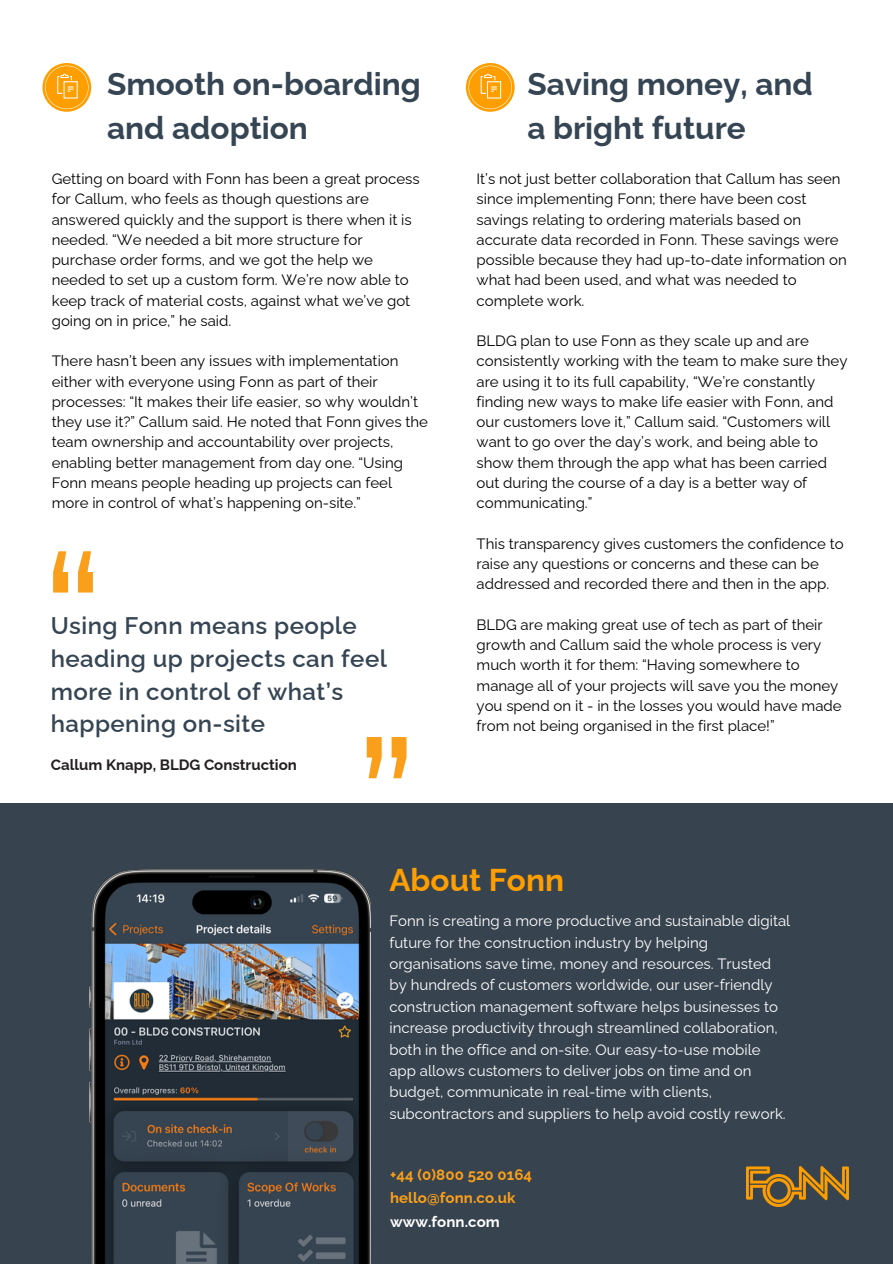
<style>
.page{position:relative;width:893px;height:1264px;background:#fff}
.page>*{position:absolute;margin:0;border:0;box-sizing:border-box;transform-origin:0 0}
.t1{font:500 180px "Raleway";color:#f99f1b}
.t2{font:700 31.5px/43.8px "Raleway";color:#364553}
.t3{font:700 31.5px "Raleway";color:#ff9e00}
.t4{font:600 24px/32.7px "Raleway";letter-spacing:.02em;color:#364553}
.t5{font:15px/20.2px "Raleway";color:#000}
.t6{font:15px/21.3px "Raleway";color:#fff}
.t7{font:700 15px/23.7px "Raleway";letter-spacing:.005em;color:#f99f1b}
.t8{font:700 15px "Raleway";color:#231f20}
.s1{color:#fff}
</style>
<div class="page">
<svg style="left:42px;top:63px;width:49px;height:49px"></svg>
<svg style="left:45px;top:66px;width:44px;height:43px;background:#ffb133"></svg>
<svg style="left:466px;top:63px;width:48px;height:49px"></svg>
<svg style="left:468px;top:66px;width:44px;height:43px;background:#ffb132"></svg>
<div style="left:0;top:803px;width:892px;height:460px;background:#37434f"></div>
<img style="left:746px;top:1166px;width:102px;height:40px">
<img style="left:89px;top:869px;width:282px;height:394px">
<p class="t2" style="left:107px;top:62px;width:315px">Smooth on-boarding and adoption</p>
<p class="t2" style="left:527px;top:62px;width:287px">Saving money, and a bright future</p>
<p class="t5" style="left:52px;top:169px;width:369px">Getting on board with Fonn has been a great process for Callum, who feels as though questions are answered quickly and the support is there when it is needed. “We needed a bit more structure for purchase order forms, and we got the help we needed to set up a custom form. We’re now able to keep track of material costs, against what we’ve got going on in price,” he said.</p>
<h3 class="t5" style="left:52px;top:351px;width:378px">There hasn’t been any issues with implementation either with everyone using Fonn as part of their processes: “It makes their life easier, so why wouldn’t they use it?” Callum said. He noted that Fonn gives the team ownership and accountability over projects, enabling better management from day one. “Using Fonn means people heading up projects can feel more in control of what’s happening on-site.”</h3>
<h2 class="t1" style="left:104px;top:630px;width:62px;rotate:-180deg">”</h2>
<p class="t4" style="left:51px;top:609px;width:337px">Using Fonn means people heading up projects can feel more in control of what’s happening on-site</p>
<p class="t1" style="left:356px;top:699px;width:62px">”</p>
<p class="t8" style="left:51px;top:756px;width:248px">Callum Knapp, BLDG Construction</p>
<p class="t5" style="left:476px;top:169px;width:372px">It’s not just better collaboration that Callum has seen since implementing Fonn; there have been cost savings relating to ordering materials based on accurate data recorded in Fonn. These savings were possible because they had up-to-date information on what had been used, and what was needed to complete work.</p>
<h1 class="t5" style="left:476px;top:331px;width:372px">BLDG plan to use Fonn as they scale up and are consistently working with the team to make sure they are using it to its full capability, “We’re constantly finding new ways to make life easier with Fonn, and our customers love it,” Callum said. “Customers will want to go over the day’s work, and being able to show them through the app what has been carried out during the course of a day is a better way of communicating.”</h1>
<p class="t5" style="left:476px;top:533px;width:368px">This transparency gives customers the confidence to raise any questions or concerns and these can be addressed and recorded there and then in the app.</p>
<h3 class="t5" style="left:476px;top:614px;width:366px">BLDG are making great use of tech as part of their growth and Callum said the whole process is very much worth it for them: “Having somewhere to manage all of your projects will save you the money you spend on it - in the losses you would have made from not being organised in the first place!”</h3>
<p class="t3" style="left:389px;top:861px;width:176px">About Fonn</p>
<p class="t6" style="left:389px;top:910px;width:402px">Fonn is creating a more productive and sustainable digital future for the construction industry by helping organisations save time, money and resources. Trusted by hundreds of customers worldwide, our user-friendly construction management software helps businesses to increase productivity through streamlined collaboration, both in the office and on-site. Our easy-to-use mobile app allows customers to deliver jobs on time and on budget, communicate in real-time with clients, subcontractors and suppliers to help avoid costly rework.</p>
<p class="t7" style="left:390px;top:1162px;width:144px">+44 (0)800 520 0164 hello@fonn.co.uk <span class="s1">www.fonn.com</span></p>
</div>
